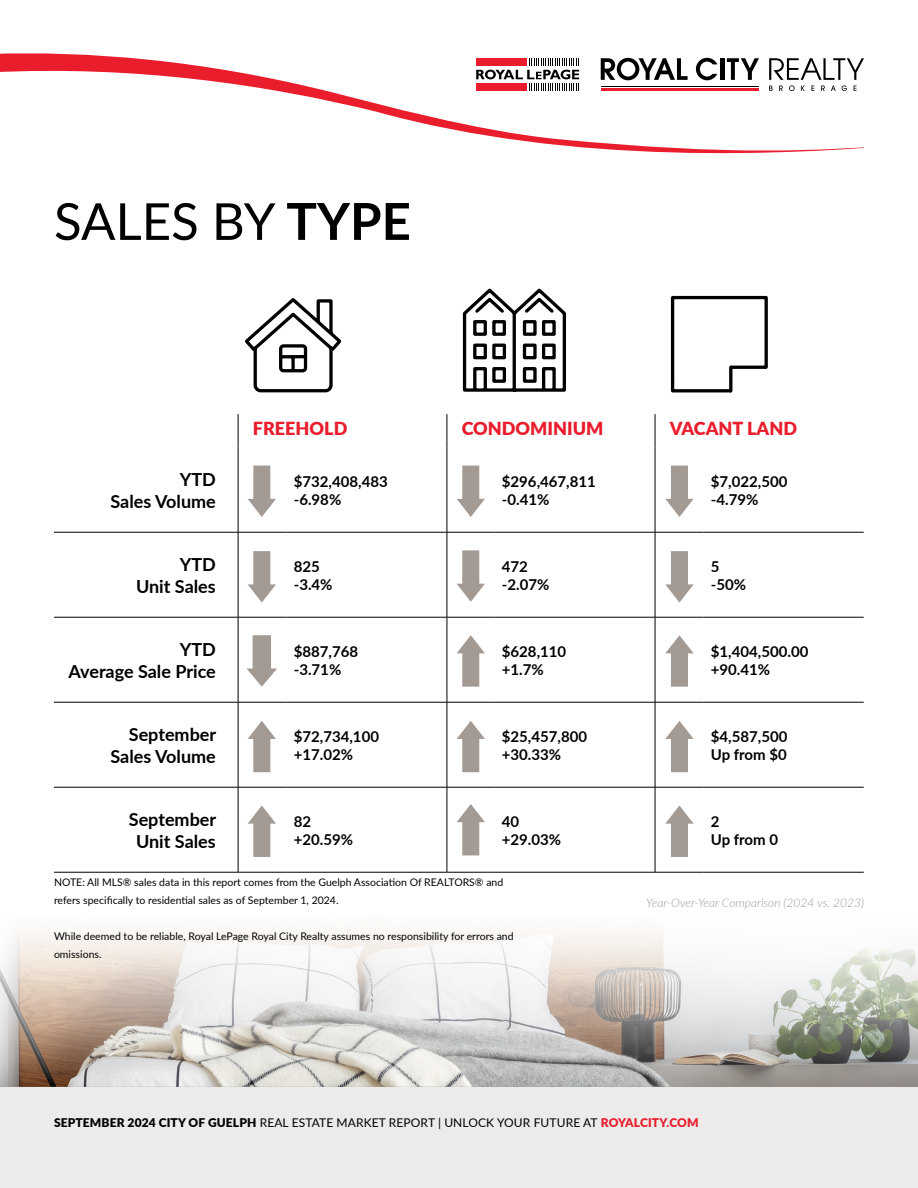
<style>
.page{position:relative;width:918px;height:1188px;background:#fff}
.page>*{position:absolute;margin:0;border:0;box-sizing:border-box;transform-origin:0 0}
.t1{font:51px "Lato";color:#000}
.t2{font:700 18px/21.6px "Lato";color:#000;text-align:right}
.t3{font:900 18px "Lato";color:#ea1d2d}
.t4{font:700 15px/18px "Lato";color:#000}
.t5{font:12px "Lato";letter-spacing:.01em;color:#000}
.t6{font:italic 300 12px "Lato";color:#a49a94}
.t7{font:10.5px/18px "Lato";color:#000}
.s1{font-weight:700}
.s2{font-weight:900}
.s3{font-weight:900;color:#ea1d2d}
</style>
<div class="page">
<img style="left:0;top:930px;width:918px;height:157px">
<div style="left:0;top:1087px;width:918px;height:101px;background:#edebea"></div>
<svg style="left:0;top:53px;width:864px;height:100px"></svg>
<svg style="left:601px;top:58px;width:87px;height:22px"></svg>
<svg style="left:696px;top:58px;width:21px;height:22px"></svg>
<hr style="left:720px;top:58px;width:4px;height:22px;background:#000">
<svg style="left:727px;top:58px;width:32px;height:22px"></svg>
<svg style="left:769px;top:58px;width:95px;height:33px"></svg>
<hr style="left:601px;top:86px;width:157px;height:1px;background:#000">
<hr style="left:601px;top:88px;width:157px;height:3px;background:#ea1d2d">
<div style="left:472px;top:54px;width:111px;height:38px;background:#fff"></div>
<svg style="left:476px;top:58px;width:103px;height:33px"></svg>
<hr style="left:655px;top:414px;width:1px;height:33px;background:#000">
<hr style="left:447px;top:414px;width:1px;height:33px;background:#000">
<hr style="left:238px;top:447px;width:1px;height:85px;background:#000">
<hr style="left:447px;top:447px;width:1px;height:85px;background:#000">
<hr style="left:655px;top:447px;width:1px;height:85px;background:#000">
<hr style="left:54px;top:532px;width:184px;height:1px;background:#000">
<hr style="left:238px;top:532px;width:48px;height:1px;background:#000">
<hr style="left:238px;top:532px;width:1px;height:85px;background:#000">
<hr style="left:286px;top:532px;width:161px;height:1px;background:#000">
<hr style="left:447px;top:532px;width:47px;height:1px;background:#000">
<hr style="left:447px;top:532px;width:1px;height:85px;background:#000">
<hr style="left:494px;top:532px;width:161px;height:1px;background:#000">
<hr style="left:655px;top:532px;width:48px;height:1px;background:#000">
<hr style="left:655px;top:532px;width:1px;height:85px;background:#000">
<hr style="left:703px;top:532px;width:161px;height:1px;background:#000">
<hr style="left:54px;top:617px;width:184px;height:1px;background:#000">
<hr style="left:238px;top:617px;width:48px;height:1px;background:#000">
<hr style="left:238px;top:617px;width:1px;height:85px;background:#000">
<hr style="left:286px;top:617px;width:161px;height:1px;background:#000">
<hr style="left:447px;top:617px;width:47px;height:1px;background:#000">
<hr style="left:447px;top:617px;width:1px;height:85px;background:#000">
<hr style="left:494px;top:617px;width:161px;height:1px;background:#000">
<hr style="left:655px;top:617px;width:48px;height:1px;background:#000">
<hr style="left:655px;top:617px;width:1px;height:85px;background:#000">
<hr style="left:703px;top:617px;width:161px;height:1px;background:#000">
<hr style="left:54px;top:702px;width:184px;height:1px;background:#000">
<hr style="left:238px;top:702px;width:48px;height:1px;background:#000">
<hr style="left:238px;top:702px;width:1px;height:85px;background:#000">
<hr style="left:286px;top:702px;width:161px;height:1px;background:#000">
<hr style="left:447px;top:702px;width:47px;height:1px;background:#000">
<hr style="left:447px;top:702px;width:1px;height:85px;background:#000">
<hr style="left:494px;top:702px;width:161px;height:1px;background:#000">
<hr style="left:655px;top:702px;width:48px;height:1px;background:#000">
<hr style="left:655px;top:702px;width:1px;height:85px;background:#000">
<hr style="left:703px;top:702px;width:161px;height:1px;background:#000">
<hr style="left:54px;top:787px;width:184px;height:1px;background:#000">
<hr style="left:238px;top:787px;width:48px;height:1px;background:#000">
<hr style="left:238px;top:787px;width:1px;height:85px;background:#000">
<hr style="left:286px;top:787px;width:161px;height:1px;background:#000">
<hr style="left:447px;top:787px;width:47px;height:1px;background:#000">
<hr style="left:447px;top:787px;width:1px;height:85px;background:#000">
<hr style="left:494px;top:787px;width:161px;height:1px;background:#000">
<hr style="left:655px;top:787px;width:48px;height:1px;background:#000">
<hr style="left:655px;top:787px;width:1px;height:85px;background:#000">
<hr style="left:703px;top:787px;width:161px;height:1px;background:#000">
<hr style="left:54px;top:872px;width:184px;height:1px;background:#000">
<hr style="left:238px;top:872px;width:48px;height:1px;background:#000">
<hr style="left:286px;top:872px;width:161px;height:1px;background:#000">
<hr style="left:447px;top:872px;width:47px;height:1px;background:#000">
<hr style="left:494px;top:872px;width:161px;height:1px;background:#000">
<hr style="left:655px;top:872px;width:48px;height:1px;background:#000">
<hr style="left:703px;top:872px;width:161px;height:1px;background:#000">
<hr style="left:238px;top:414px;width:1px;height:33px;background:#000">
<svg style="left:248px;top:466px;width:28px;height:51px"></svg>
<svg style="left:246px;top:635px;width:31px;height:52px"></svg>
<svg style="left:248px;top:806px;width:28px;height:51px"></svg>
<svg style="left:457px;top:635px;width:28px;height:52px"></svg>
<svg style="left:245px;top:298px;width:96px;height:95px"></svg>
<svg style="left:462px;top:288px;width:104px;height:104px"></svg>
<svg style="left:670px;top:295px;width:98px;height:98px"></svg>
<svg style="left:665px;top:551px;width:29px;height:52px"></svg>
<svg style="left:665px;top:466px;width:29px;height:51px"></svg>
<svg style="left:248px;top:721px;width:28px;height:51px"></svg>
<svg style="left:457px;top:550px;width:28px;height:52px"></svg>
<svg style="left:665px;top:635px;width:29px;height:52px"></svg>
<svg style="left:457px;top:466px;width:28px;height:51px"></svg>
<svg style="left:457px;top:804px;width:28px;height:51px"></svg>
<svg style="left:248px;top:551px;width:28px;height:52px"></svg>
<svg style="left:457px;top:721px;width:28px;height:51px"></svg>
<svg style="left:665px;top:721px;width:29px;height:51px"></svg>
<svg style="left:665px;top:806px;width:29px;height:51px"></svg>
<h1 class="t1" style="left:54px;top:185px;width:358px">SALES BY <span class="s1">TYPE</span></h1>
<h2 class="t3" style="left:253px;top:415px;width:96px">FREEHOLD</h2>
<h2 class="t3" style="left:462px;top:415px;width:143px">CONDOMINIUM</h2>
<h2 class="t3" style="left:670px;top:415px;width:129px">VACANT LAND</h2>
<h2 class="t2" style="left:111px;top:468px;width:107px">YTD<br>Sales Volume</h2>
<h3 class="t4" style="left:294px;top:472px;width:96px">$732,408,483 -6.98%</h3>
<h3 class="t4" style="left:502px;top:472px;width:96px">$296,467,811 -0.41%</h3>
<h3 class="t4" style="left:711px;top:472px;width:78px">$7,022,500 -4.79%</h3>
<h2 class="t2" style="left:136px;top:553px;width:81px">YTD<br>Unit Sales</h2>
<h3 class="t4" style="left:294px;top:557px;width:40px">825 -3.4%</h3>
<h3 class="t4" style="left:502px;top:557px;width:49px">472 -2.07%</h3>
<h3 class="t4" style="left:711px;top:557px;width:37px">5 -50%</h3>
<h2 class="t2" style="left:68px;top:638px;width:149px">YTD<br>Average Sale Price</h2>
<h3 class="t4" style="left:294px;top:642px;width:66px">$887,768 -3.71%</h3>
<h3 class="t4" style="left:502px;top:642px;width:66px">$628,110 +1.7%</h3>
<h3 class="t4" style="left:711px;top:642px;width:99px">$1,404,500.00 +90.41%</h3>
<h2 class="t2" style="left:111px;top:723px;width:107px">September<br>Sales Volume</h2>
<h3 class="t4" style="left:294px;top:727px;width:87px">$72,734,100 +17.02%</h3>
<h3 class="t4" style="left:502px;top:727px;width:87px">$25,457,800 +30.33%</h3>
<h3 class="t4" style="left:711px;top:727px;width:78px">$4,587,500<br>Up from $0</h3>
<h2 class="t2" style="left:129px;top:808px;width:89px;text-align:center">September<br>Unit Sales</h2>
<h3 class="t4" style="left:294px;top:812px;width:61px">82 +20.59%</h3>
<h3 class="t4" style="left:502px;top:812px;width:61px">40 +29.03%</h3>
<h3 class="t4" style="left:711px;top:812px;width:69px">2<br>Up from 0</h3>
<p class="t7" style="left:54px;top:873px;width:451px">NOTE: All MLS® sales data in this report comes from the Guelph Association Of REALTORS® and refers specifically to residential sales as of September 1, 2024.</p>
<p class="t7" style="left:54px;top:927px;width:461px">While deemed to be reliable, Royal LePage Royal City Realty assumes no responsibility for errors and omissions.</p>
<p class="t6" style="left:646px;top:894px;width:219px">Year-Over-Year Comparison (2024 vs. 2023)</p>
<p class="t5" style="left:54px;top:1114px;width:646px"><span class="s2">SEPTEMBER 2024 CITY OF GUELPH</span> REAL ESTATE MARKET REPORT | UNLOCK YOUR FUTURE AT <span class="s3">ROYALCITY.COM</span></p>
</div>
